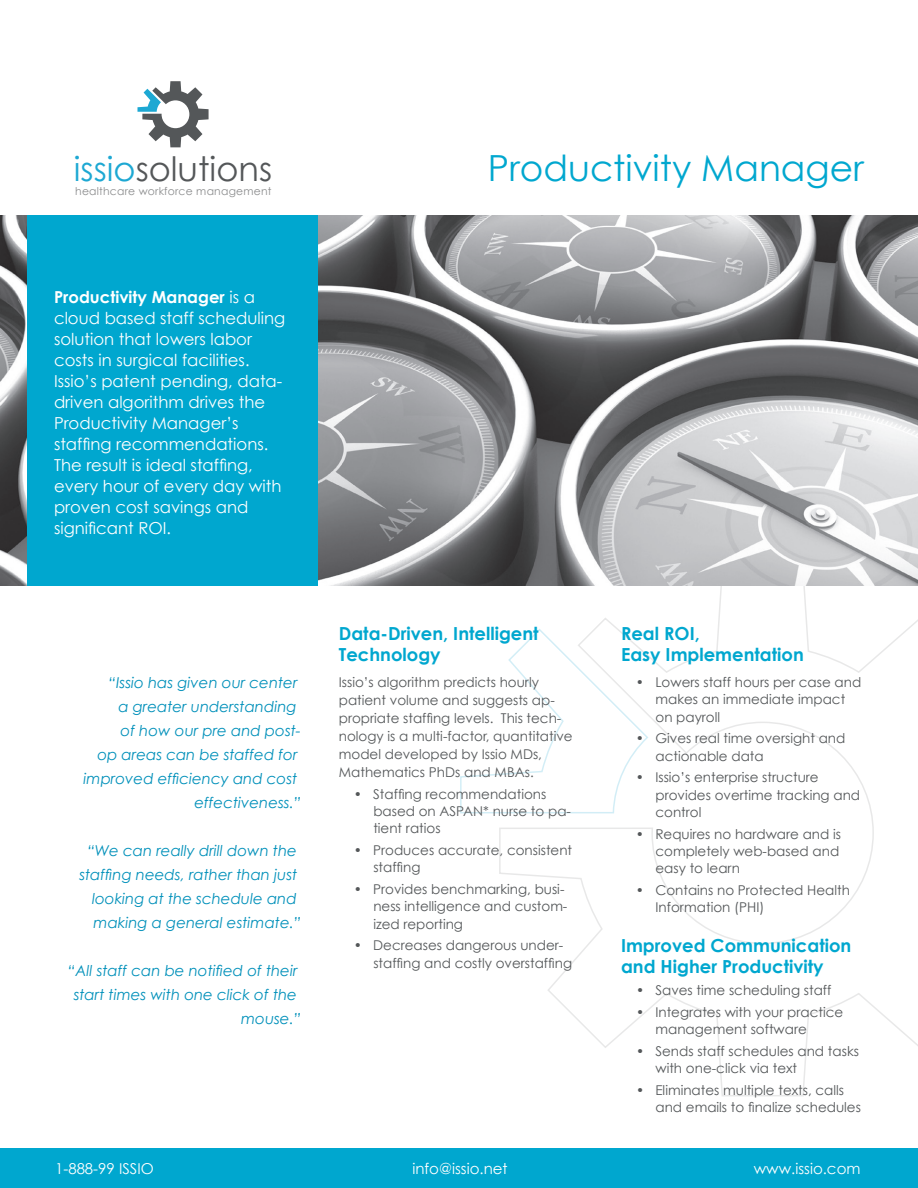
<style>
.page{position:relative;width:918px;height:1188px;background:#fff}
.page>*{position:absolute;margin:0;border:0;box-sizing:border-box;transform-origin:0 0}
.t1{font:36px "Century Gothic";color:#00a7cf}
.t2{font:33.75px "Century Gothic";color:#545759}
.t3{font:700 18px/21.6px "Century Gothic";color:#00a7cf}
.t4{font:16.5px/21px "Century Gothic";color:#fff}
.t5{font:italic 15px/24px "Century Gothic";color:#0090ba;text-align:right}
.t6{font:15px "Century Gothic";color:#fff}
.t7{font:13.5px/17.2px "Century Gothic";color:#545759}
.t8{font:10.8px "Century Gothic";letter-spacing:.02em;color:#8b8c8d}
.s1{color:#1da8d3}
.s2{font-weight:700}
</style>
<div class="page">
<svg style="left:460px;top:773px;width:38px;height:41px"></svg>
<svg style="left:498px;top:585px;width:420px;height:511px"></svg>
<svg style="left:137px;top:81px;width:72px;height:66px"></svg>
<div style="left:0;top:1148px;width:918px;height:40px;background:#00a7cf"></div>
<img style="left:0;top:215px;width:918px;height:370px">
<div style="left:27px;top:215px;width:290px;height:370px;background:#00a7cf"></div>
<h2 class="t2" style="left:74px;top:149px;width:200px"><span class="s1">issio</span>solutions</h2>
<p class="t8" style="left:75px;top:184px;width:198px">healthcare workforce management</p>
<p class="t4" style="left:54px;top:286px;width:233px"><span class="s2">Productivity Manager</span> is a cloud based staff scheduling solution that lowers labor costs in surgical facilities.<br>Issio’s patent pending, data&shy;driven algorithm drives the<br>Productivity Manager’s staffing recommendations.<br>The result is ideal staffing, every hour of every day with proven cost savings and significant ROI.</p>
<p class="t5" style="left:109px;top:671px;width:190px">“Issio has given our center</p>
<p class="t5" style="left:118px;top:695px;width:180px">a greater understanding</p>
<p class="t5" style="left:121px;top:719px;width:182px">of how our pre and post-</p>
<p class="t5" style="left:97px;top:743px;width:202px">op areas can be staffed for</p>
<p class="t5" style="left:84px;top:767px;width:215px">improved efficiency and cost</p>
<p class="t5" style="left:194px;top:791px;width:108px">effectiveness.”</p>
<p class="t5" style="left:87px;top:839px;width:211px">“We can really drill down the</p>
<p class="t5" style="left:79px;top:863px;width:219px">staffing needs, rather than just</p>
<p class="t5" style="left:92px;top:887px;width:206px">looking at the schedule and</p>
<p class="t5" style="left:94px;top:911px;width:209px">making a general estimate.”</p>
<p class="t5" style="left:68px;top:959px;width:235px">“All staff can be notified of their start times with one click of the mouse.”</p>
<h1 class="t1" style="left:488px;top:147px;width:378px">Productivity Manager</h1>
<h3 class="t3" style="left:339px;top:622px;width:201px">Data-Driven, Intelligent<br>Technology</h3>
<h3 class="t3" style="left:621px;top:622px;width:184px">Real ROI,<br>Easy Implementation</h3>
<p class="t7" style="left:339px;top:673px;width:235px;line-height:18px">Issio’s algorithm predicts hourly patient volume and suggests ap&shy;propriate staffing levels. This tech&shy;nology is a multi-factor, quantitative model developed by Issio MDs, Mathematics PhDs and MBAs.</p>
<p class="t7" style="left:373px;top:785px;width:199px;text-indent:-19px">• Staffing recommendations based on ASPAN* nurse to pa&shy;tient ratios</p>
<p class="t7" style="left:373px;top:842px;width:200px;text-indent:-19px">• Produces accurate, consistent staffing</p>
<p class="t7" style="left:373px;top:881px;width:196px;text-indent:-19px">• Provides benchmarking, busi&shy;ness intelligence and custom&shy;ized reporting</p>
<p class="t7" style="left:373px;top:937px;width:200px;text-indent:-19px">• Decreases dangerous under&shy;staffing and costly overstaffing</p>
<p class="t7" style="left:655px;top:674px;width:207px;text-indent:-19px">• Lowers staff hours per case and makes an immediate impact on payroll</p>
<p class="t7" style="left:655px;top:730px;width:191px;text-indent:-19px">• Gives real time oversight and actionable data</p>
<p class="t7" style="left:655px;top:769px;width:206px;text-indent:-19px">• Issio’s enterprise structure provides overtime tracking and control</p>
<p class="t7" style="left:655px;top:825px;width:187px;text-indent:-19px">• Requires no hardware and is completely web-based and easy to learn</p>
<p class="t7" style="left:655px;top:881px;width:196px;text-indent:-19px">• Contains no Protected Health<br>Information (PHI)</p>
<h3 class="t3" style="left:621px;top:934px;width:232px">Improved Communication and Higher Productivity</h3>
<p class="t7" style="left:636px;top:981px;width:197px">• Saves time scheduling staff</p>
<p class="t7" style="left:655px;top:1003px;width:189px;text-indent:-19px">• Integrates with your practice management software</p>
<p class="t7" style="left:655px;top:1042px;width:205px;text-indent:-19px">• Sends staff schedules and tasks with one-click via text</p>
<p class="t7" style="left:655px;top:1081px;width:207px;text-indent:-19px">• Eliminates multiple texts, calls and emails to finalize schedules</p>
<p class="t6" style="left:55px;top:1159px;width:100px">1-888-99 ISSIO</p>
<p class="t6" style="left:412px;top:1159px;width:97px">info@issio.net</p>
<p class="t6" style="left:754px;top:1159px;width:108px">www.issio.com</p>
</div>
